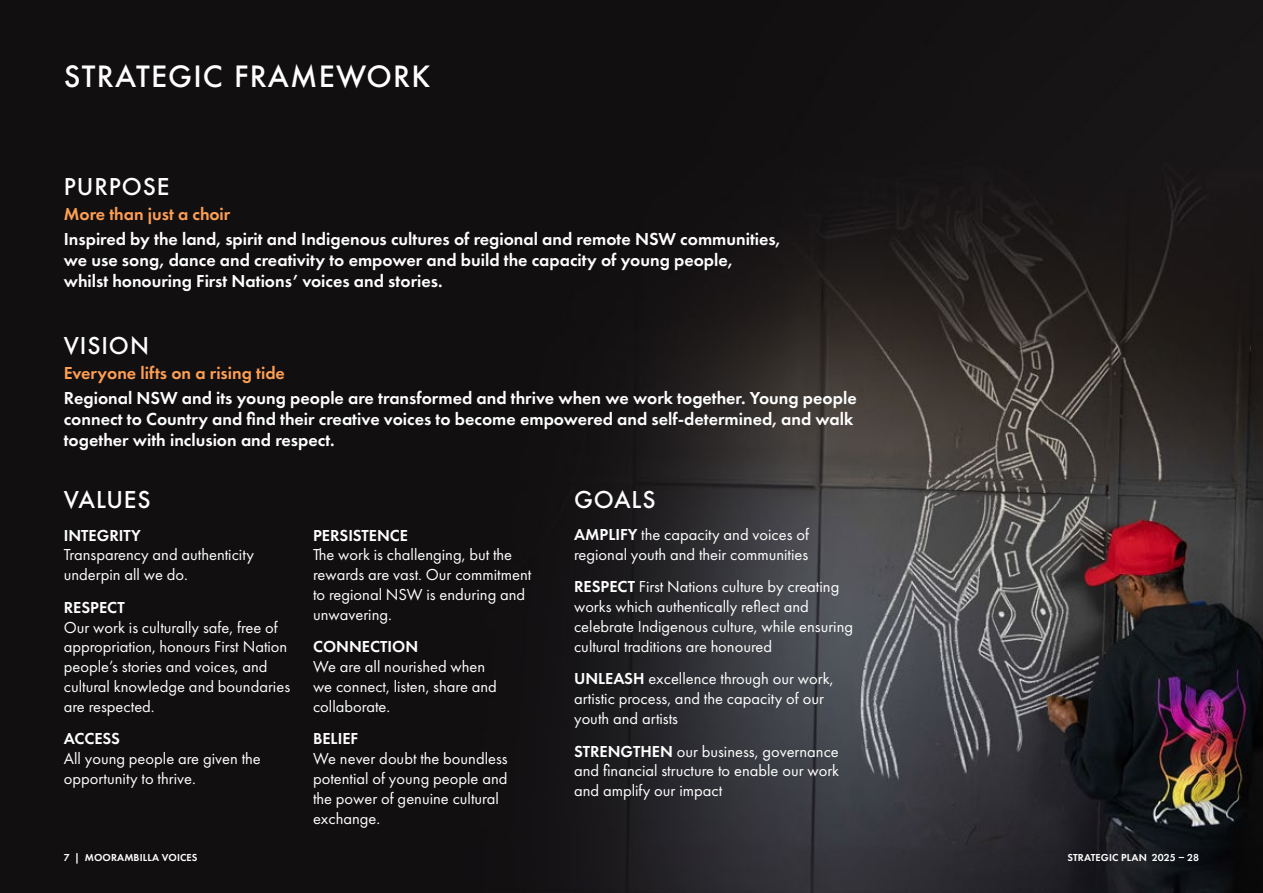
<style>
.page{position:relative;width:1263px;height:893px;background:#fff}
.page>*{position:absolute;margin:0;border:0;box-sizing:border-box;transform-origin:0 0}
.t1{font:500 28.5px "Futura";letter-spacing:.04em;color:#fff}
.t2{font:500 22.5px "Futura";letter-spacing:.04em;color:#fff}
.t3{font:600 18px/21px "Futura PT";color:#fff}
.t4{font:600 18px "Futura PT";color:#ff9f52}
.t5{font:16.5px/19.8px "Futura PT";color:#fff}
.t6{font:600 16.5px "Futura PT";color:#fff}
.t7{font:600 10.5px "Futura PT";letter-spacing:.01em;color:#fff}
.s1{font-weight:600}
</style>
<div class="page">
<img style="left:0;top:0;width:1263px;height:893px">
<h1 class="t1" style="left:64px;top:57px;width:368px">STRATEGIC FRAMEWORK</h1>
<h2 class="t2" style="left:64px;top:171px;width:107px">PURPOSE</h2>
<p class="t4" style="left:64px;top:203px;width:168px">More than just a choir</p>
<p class="t3" style="left:64px;top:228px;width:718px">Inspired by the land, spirit and Indigenous cultures of regional and remote NSW communities, we use song, dance and creativity to empower and build the capacity of young people, whilst honouring First Nations’ voices and stories.</p>
<h2 class="t2" style="left:64px;top:330px;width:87px">VISION</h2>
<p class="t4" style="left:64px;top:362px;width:223px">Everyone lifts on a rising tide</p>
<p class="t3" style="left:64px;top:388px;width:794px">Regional NSW and its young people are transformed and thrive when we work together. Young people connect to Country and find their creative voices to become empowered and self-determined, and walk together with inclusion and respect.</p>
<h2 class="t2" style="left:64px;top:484px;width:88px">VALUES</h2>
<h2 class="t2" style="left:574px;top:484px;width:83px">GOALS</h2>
<p class="t5" style="left:574px;top:525px;width:236px"><span class="s1">AMPLIFY</span> the capacity and voices of regional youth and their communities</p>
<p class="t5" style="left:574px;top:577px;width:281px"><span class="s1">RESPECT</span> First Nations culture by creating works which authentically reflect and celebrate Indigenous culture, while ensuring cultural traditions are honoured</p>
<p class="t5" style="left:574px;top:669px;width:261px"><span class="s1">UNLEASH</span> excellence through our work, artistic process, and the capacity of our youth and artists</p>
<p class="t5" style="left:574px;top:741px;width:267px;text-align:justify"><span class="s1">STRENGTHEN</span> our business, governance and financial structure to enable our work and amplify our impact</p>
<p class="t6" style="left:313px;top:525px;width:97px">PERSISTENCE</p>
<p class="t5" style="left:313px;top:545px;width:220px">The work is challenging, but the rewards are vast. Our commitment to regional NSW is enduring and unwavering.</p>
<p class="t6" style="left:313px;top:636px;width:107px">CONNECTION</p>
<p class="t5" style="left:313px;top:657px;width:185px">We are all nourished when we connect, listen, share and collaborate.</p>
<p class="t6" style="left:313px;top:728px;width:47px">BELIEF</p>
<p class="t5" style="left:313px;top:749px;width:196px">We never doubt the boundless potential of young people and the power of genuine cultural exchange.</p>
<p class="t6" style="left:64px;top:525px;width:79px">INTEGRITY</p>
<p class="t5" style="left:64px;top:545px;width:192px">Transparency and authenticity underpin all we do.</p>
<p class="t6" style="left:64px;top:597px;width:62px">RESPECT</p>
<p class="t5" style="left:64px;top:617px;width:228px">Our work is culturally safe, free of appropriation, honours First Nation people’s stories and voices, and cultural knowledge and boundaries are respected.</p>
<p class="t6" style="left:64px;top:728px;width:58px">ACCESS</p>
<p class="t5" style="left:64px;top:749px;width:198px">All young people are given the opportunity to thrive.</p>
<p class="t7" style="left:64px;top:851px;width:135px">7 | MOORAMBILLA VOICES</p>
<p class="t7" style="left:1067px;top:851px;width:133px">STRATEGIC PLAN 2025 – 28</p>
</div>
